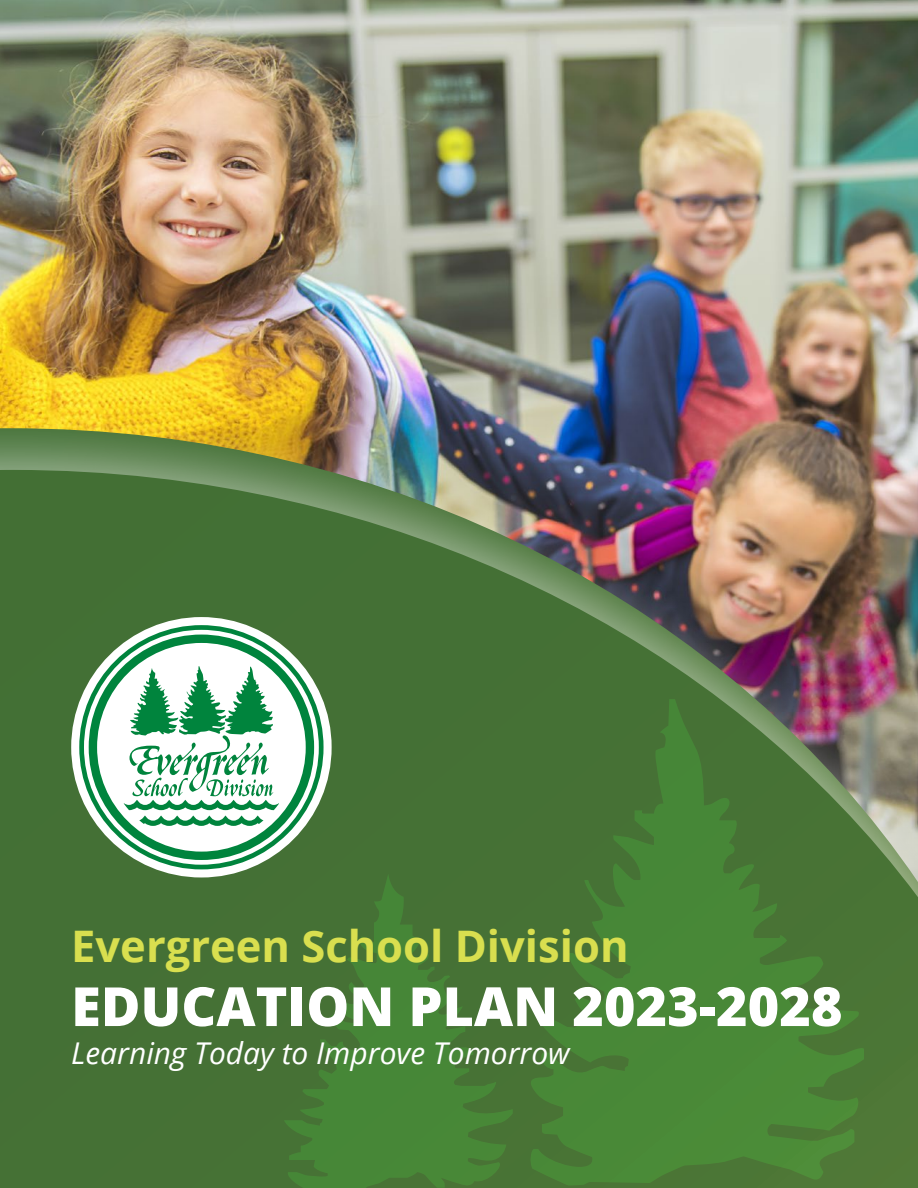
<style>
.page{position:relative;width:918px;height:1188px;background:#fff}
.page>*{position:absolute;margin:0;border:0;box-sizing:border-box;transform-origin:0 0}
.t1{font:800 54px "Open Sans";color:#fff}
.t2{font:700 43.5px "Open Sans";color:#d9df4f}
.t3{font:italic 30px "Open Sans";color:#fff}
</style>
<div class="page">
<img style="left:0;top:0;width:918px;height:406px">
<div style="left:0;top:406px;width:918px;height:782px;background:#fff;opacity:.5"></div>
<img style="left:0;top:470px;width:918px;height:718px">
<svg style="left:284px;top:874px;width:229px;height:314px;background:#467b35"></svg>
<svg style="left:529px;top:699px;width:335px;height:487px;background:#4b7d38"></svg>
<div style="left:71px;top:617px;width:261px;height:260px;background:#fff;border-radius:50%"></div>
<svg style="left:79px;top:625px;width:245px;height:244px;fill:#447035"></svg>
<svg style="left:89px;top:635px;width:225px;height:225px"></svg>
<svg style="left:139px;top:816px;width:125px;height:10px"></svg>
<svg style="left:123px;top:666px;width:156px;height:144px"></svg>
<p class="t2" style="left:71px;top:915px;width:559px">Evergreen School Division</p>
<p class="t1" style="left:71px;top:965px;width:773px">EDUCATION PLAN 2023-2028</p>
<p class="t3" style="left:71px;top:1032px;width:500px">Learning Today to Improve Tomorrow</p>
</div>
